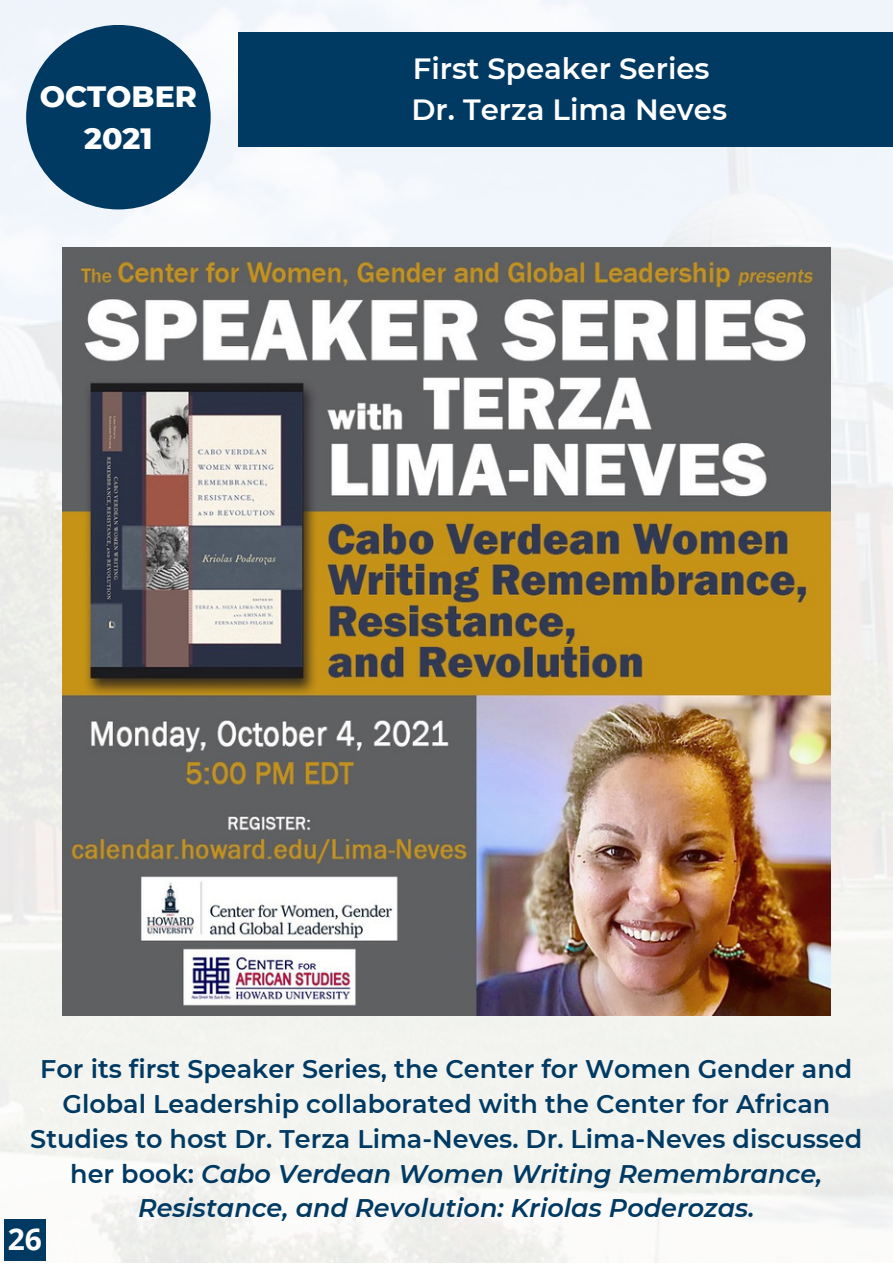
<style>
.page{position:relative;width:893px;height:1264px;background:#fff}
.page>*{position:absolute;margin:0;border:0;box-sizing:border-box;transform-origin:0 0}
.t1{font:800 30px "Montserrat";color:#fff}
.t2{font:700 30px "Open Sans";color:#fff}
.t3{font:600 29.25px "Montserrat";color:#fff}
.t4{font:600 25.5px/34.8px "Montserrat";color:#003a63;text-align:center}
.s1{font-style:italic}
</style>
<div class="page">
<img style="left:0;top:0;width:892px;height:1262px">
<div style="left:238px;top:32px;width:654px;height:115px;background:#003a63"></div>
<div style="left:26px;top:25px;width:185px;height:184px;background:#003a63;border-radius:50%"></div>
<img style="left:62px;top:247px;width:768px;height:768px">
<div style="left:4px;top:1219px;width:41px;height:41px;background:#003a63"></div>
<p class="t1" style="left:40px;top:78px;width:159px">OCTOBER</p>
<p class="t1" style="left:84px;top:120px;width:70px">2021</p>
<p class="t3" style="left:412px;top:51px;width:298px">First Speaker Series</p>
<p class="t3" style="left:411px;top:91px;width:317px">Dr. Terza Lima Neves</p>
<p class="t4" style="left:30px;top:1051px;width:833px">For its first Speaker Series, the Center for Women Gender and Global Leadership collaborated with the Center for African Studies to host Dr. Terza Lima-Neves. Dr. Lima-Neves discussed her book: <span class="s1">Cabo Verdean Women Writing Remembrance, Resistance, and Revolution: Kriolas Poderozas.</span></p>
<p class="t2" style="left:8px;top:1218px;width:36px">26</p>
</div>
